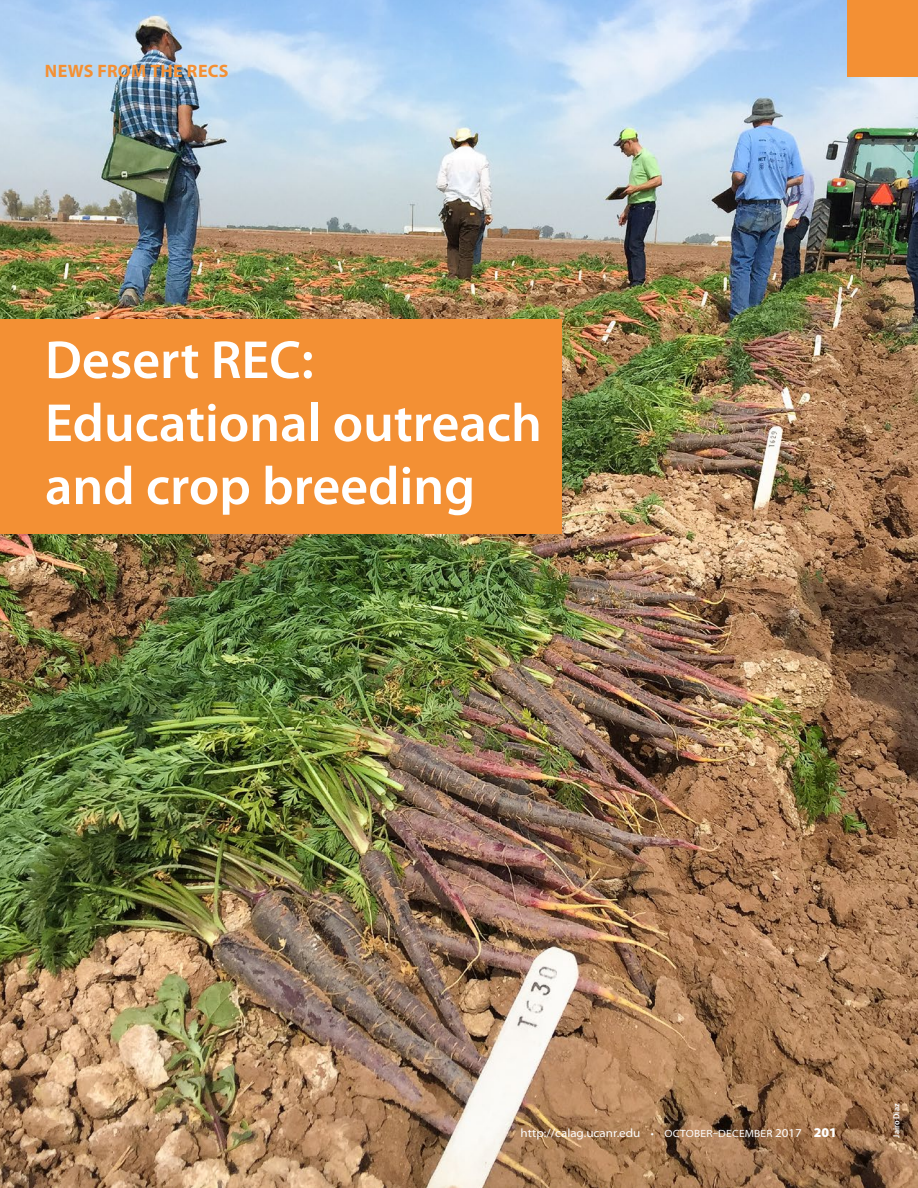
<style>
.page{position:relative;width:918px;height:1188px;background:#fff}
.page>*{position:absolute;margin:0;border:0;box-sizing:border-box;transform-origin:0 0}
.t1{font:600 54px/63px "Myriad Pro";color:#fff}
.t2{font:700 18px "Myriad Pro";letter-spacing:.015em;color:#f39034}
.t3{font:semi-expanded 12px "Myriad Pro";color:#fff}
.t4{font:600 semi-condensed 9px "Myriad Pro";color:#fff}
.s1{font-size:10.5px}
.s2{font-weight:900;font-stretch:normal;font-size:13.5px}
</style>
<div class="page">
<img style="left:0;top:0;width:918px;height:1188px">
<div style="left:847px;top:0;width:71px;height:76px;background:#f39034"></div>
<div style="left:0;top:320px;width:562px;height:214px;background:#f39034"></div>
<h2 class="t2" style="left:45px;top:59px;width:185px">NEWS FROM THE RECS</h2>
<h1 class="t1" style="left:45px;top:327px;width:498px">Desert REC:<br>Educational outreach and crop breeding</h1>
<p class="t3" style="left:521px;top:1126px;width:318px">http://calag.ucanr.edu <span class="s1">• OCTOBER–DECEMBER</span> 2017 <span class="s2">201</span></p>
<p class="t4" style="left:891px;top:1138px;width:36px;rotate:-90deg">Jairo Diaz</p>
</div>
